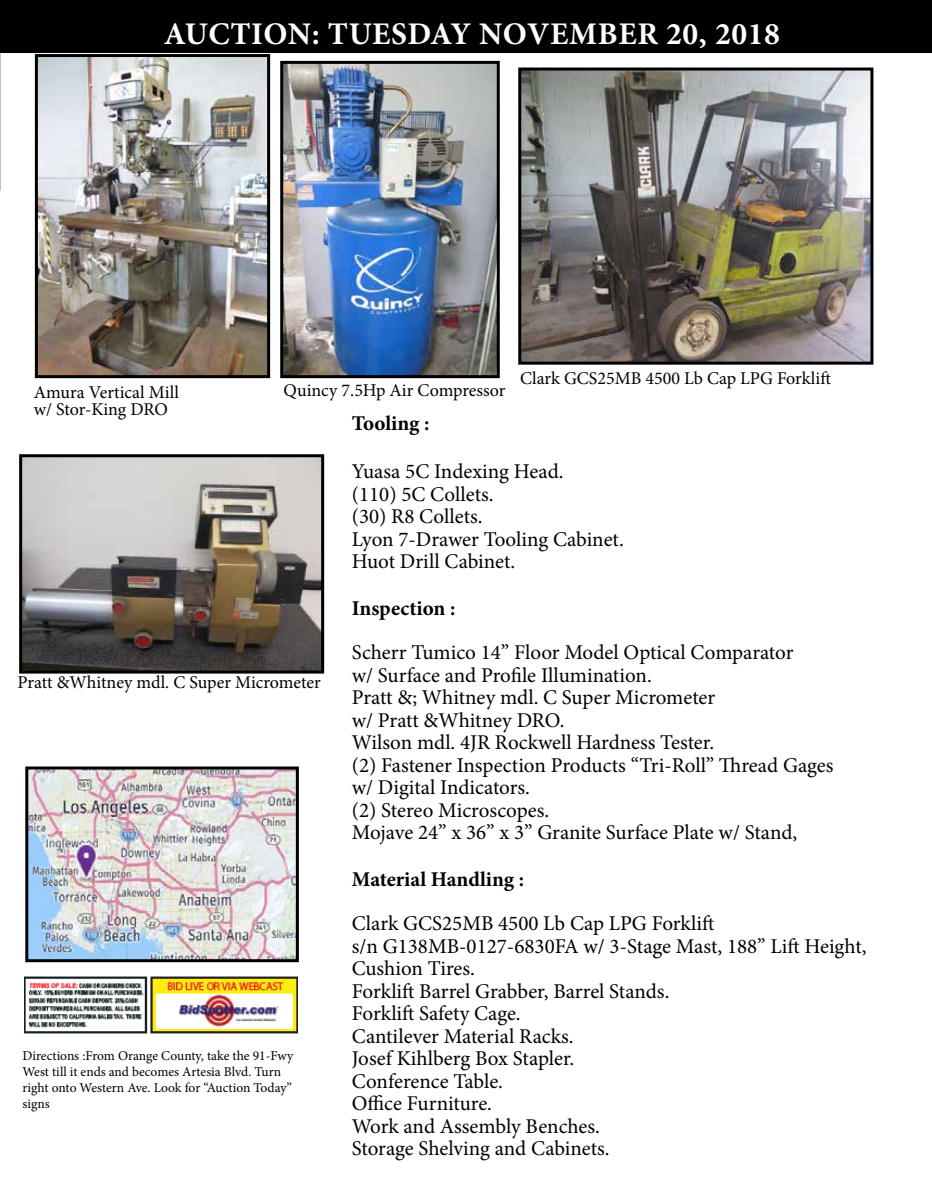
<style>
.page{position:relative;width:932px;height:1202px;background:#fff}
.page>*{position:absolute;margin:0;border:0;box-sizing:border-box;transform-origin:0 0}
.t1{font:700 31.5px "Minion Pro";letter-spacing:.02em;color:#fff}
.t2{font:21px/22.5px "Minion Pro";color:#000}
.t3{font:700 21px "Minion Pro";color:#000}
.t4{font:18px/16.5px "Minion Pro";color:#000}
.t5{font:13.5px/16.2px "Minion Pro";color:#000}
</style>
<div class="page">
<div style="left:0;top:0;width:932px;height:52px;background:#000"></div>
<img style="left:23px;top:458px;width:297px;height:211px">
<div style="left:19px;top:454px;width:305px;height:219px;border:3px solid #000"></div>
<img style="left:522px;top:72px;width:347px;height:288px">
<div style="left:518px;top:68px;width:355px;height:296px;border:3px solid #000"></div>
<img style="left:284px;top:65px;width:212px;height:309px">
<div style="left:280px;top:61px;width:220px;height:317px;border:3px solid #000"></div>
<img style="left:29px;top:770px;width:266px;height:188px">
<div style="left:25px;top:766px;width:274px;height:196px;border:3px solid #000"></div>
<img style="left:24px;top:976px;width:273px;height:58px">
<img style="left:39px;top:58px;width:227px;height:316px">
<div style="left:35px;top:54px;width:235px;height:324px;border:3px solid #000"></div>
<h1 class="t1" style="left:164px;top:12px;width:617px">AUCTION: TUESDAY NOVEMBER 20, 2018</h1>
<p class="t4" style="left:520px;top:370px;width:312px">Clark GCS25MB 4500 Lb Cap LPG Forklift</p>
<p class="t4" style="left:284px;top:382px;width:223px">Quincy 7.5Hp Air Compressor</p>
<p class="t4" style="left:34px;top:384px;width:147px">Amura Vertical Mill w/ Stor-King DRO</p>
<p class="t3" style="left:352px;top:409px;width:79px">Tooling :</p>
<p class="t2" style="left:352px;top:460px;width:273px">Yuasa 5C Indexing Head.<br>(110) 5C Collets.<br>(30) R8 Collets.<br>Lyon 7-Drawer Tooling Cabinet.<br>Huot Drill Cabinet.</p>
<p class="t3" style="left:352px;top:593px;width:105px">Inspection :</p>
<p class="t2" style="left:352px;top:641px;width:483px">Scherr Tumico 14” Floor Model Optical Comparator<br>w/ Surface and Profile Illumination.<br>Pratt &amp;; Whitney mdl. C Super Micrometer<br>w/ Pratt &amp;Whitney DRO.<br>Wilson mdl. 4JR Rockwell Hardness Tester.<br>(2) Fastener Inspection Products “Tri-Roll” Thread Gages w/ Digital Indicators.<br>(2) Stereo Microscopes.<br>Mojave 24” x 36” x 3” Granite Surface Plate w/ Stand,</p>
<p class="t3" style="left:352px;top:864px;width:174px">Material Handling :</p>
<p class="t2" style="left:352px;top:912px;width:516px">Clark GCS25MB 4500 Lb Cap LPG Forklift<br>s/n G138MB-0127-6830FA w/ 3-Stage Mast, 188” Lift Height,<br>Cushion Tires.<br>Forklift Barrel Grabber, Barrel Stands.<br>Forklift Safety Cage.<br>Cantilever Material Racks.<br>Josef Kihlberg Box Stapler.<br>Conference Table.<br>Office Furniture.<br>Work and Assembly Benches.<br>Storage Shelving and Cabinets.</p>
<p class="t4" style="left:18px;top:674px;width:305px">Pratt &amp;Whitney mdl. C Super Micrometer</p>
<p class="t5" style="left:22px;top:1047px;width:272px">Directions :From Orange County, take the 91-Fwy West till it ends and becomes Artesia Blvd. Turn right onto Western Ave. Look for “Auction Today” signs</p>
</div>
